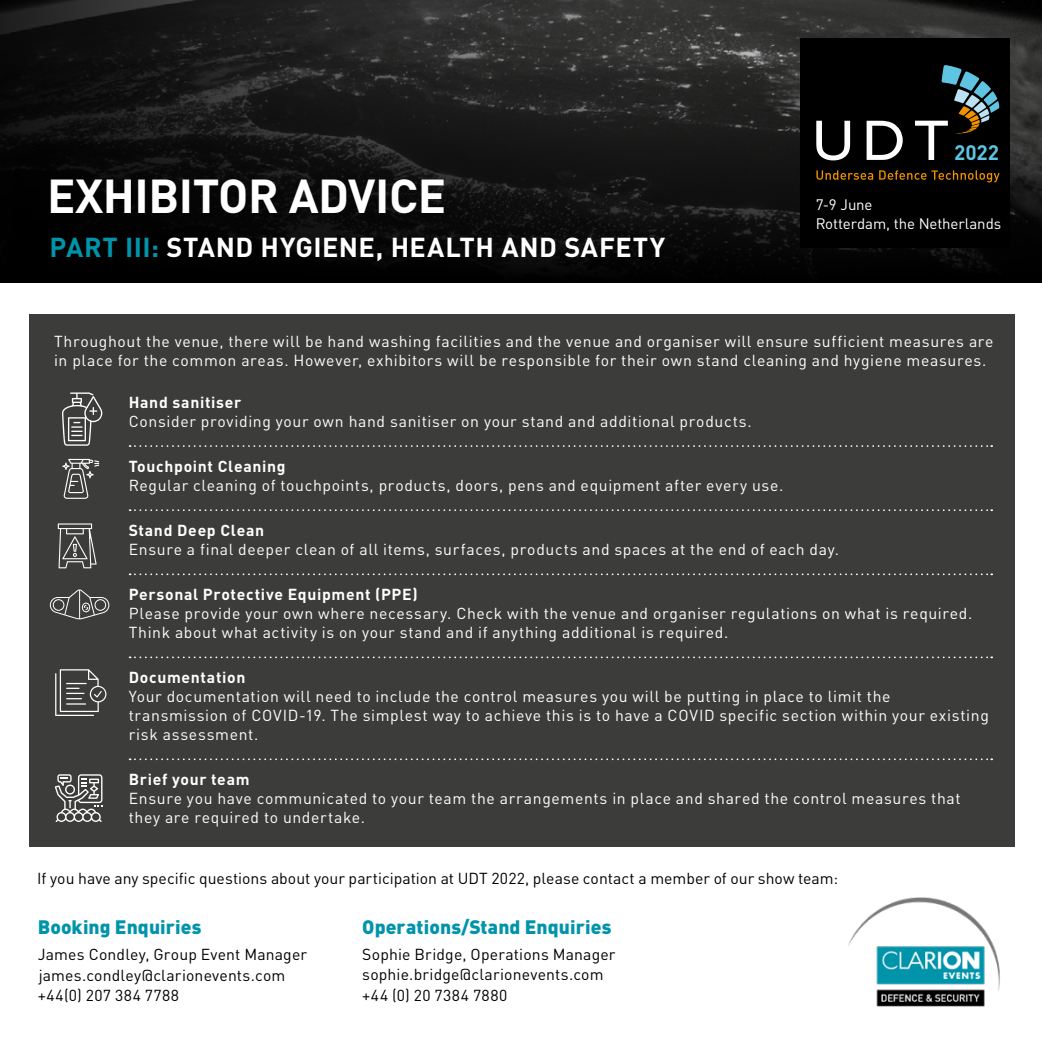
<style>
.page{position:relative;width:1042px;height:1042px;background:#fff}
.page>*{position:absolute;margin:0;border:0;box-sizing:border-box;transform-origin:0 0}
.t1{font:700 47.07px "DIN";letter-spacing:-.01em;color:#fff}
.t2{font:700 27.12px "DIN";letter-spacing:.015em;color:#fff}
.t3{font:700 20.65px "DIN";color:#5fc4e1}
.t4{font:900 19.25px "DIN";letter-spacing:.005em;color:#0094aa}
.t5{font:15.75px/18.9px "DIN";letter-spacing:.04em;color:#fff}
.t6{font:15.75px/20.7px "DIN";letter-spacing:.01em;color:#000}
.t7{font:700 15.75px "DIN";letter-spacing:.045em;color:#fff}
.t8{font:15.05px/18.7px "DIN";letter-spacing:-.01em;color:#fff}
.s1{color:#0094aa}
</style>
<div class="page">
<div style="left:29px;top:314px;width:985px;height:533px;background:#3c3c3b"></div>
<svg style="left:0;top:0;width:1042px;height:62px;fill:#2f2f2e"></svg>
<svg style="left:0;top:62px;width:1042px;height:221px"></svg>
<svg style="left:62px;top:392px;width:40px;height:54px"></svg>
<svg style="left:50px;top:589px;width:59px;height:30px"></svg>
<svg style="left:55px;top:669px;width:51px;height:47px"></svg>
<svg style="left:62px;top:459px;width:37px;height:40px"></svg>
<svg style="left:130px;top:445px;width:862px;height:2px"></svg>
<svg style="left:130px;top:509px;width:862px;height:2px"></svg>
<svg style="left:130px;top:573px;width:862px;height:2px"></svg>
<svg style="left:130px;top:656px;width:862px;height:2px"></svg>
<svg style="left:130px;top:758px;width:862px;height:2px"></svg>
<svg style="left:10px;top:139px;width:472px;height:115px;fill:#080808"></svg>
<svg style="left:58px;top:523px;width:39px;height:45px"></svg>
<svg style="left:55px;top:774px;width:47px;height:48px"></svg>
<img style="left:848px;top:897px;width:152px;height:110px">
<div style="left:800px;top:38px;width:210px;height:210px;background:#000"></div>
<svg style="left:816px;top:121px;width:34px;height:39px"></svg>
<svg style="left:866px;top:121px;width:36px;height:39px"></svg>
<svg style="left:816px;top:170px;width:57px;height:10px"></svg>
<svg style="left:879px;top:170px;width:120px;height:12px"></svg>
<svg style="left:915px;top:65px;width:84px;height:95px"></svg>
<h1 class="t1" style="left:47px;top:165px;width:400px">EXHIBITOR ADVICE</h1>
<h2 class="t2" style="left:50px;top:229px;width:617px"><span class="s1">PART III:</span> STAND HYGIENE, HEALTH AND SAFETY</h2>
<h3 class="t3" style="left:954px;top:139px;width:46px">2022</h3>
<p class="t8" style="left:816px;top:195px;width:187px">7-9 June<br>Rotterdam, the Netherlands</p>
<p class="t5" style="left:54px;top:331px;width:941px">Throughout the venue, there will be hand washing facilities and the venue and organiser will ensure sufficient measures are in place for the common areas. However, exhibitors will be responsible for their own stand cleaning and hygiene measures.</p>
<p class="t7" style="left:129px;top:392px;width:114px">Hand sanitiser</p>
<p class="t5" style="left:129px;top:411px;width:624px">Consider providing your own hand sanitiser on your stand and additional products.</p>
<p class="t7" style="left:129px;top:456px;width:158px">Touchpoint Cleaning</p>
<p class="t5" style="left:129px;top:475px;width:656px">Regular cleaning of touchpoints, products, doors, pens and equipment after every use.</p>
<p class="t7" style="left:129px;top:520px;width:137px">Stand Deep Clean</p>
<p class="t5" style="left:129px;top:540px;width:712px">Ensure a final deeper clean of all items, surfaces, products and spaces at the end of each day.</p>
<p class="t7" style="left:129px;top:584px;width:290px">Personal Protective Equipment (PPE)</p>
<p class="t5" style="left:129px;top:604px;width:845px">Please provide your own where necessary. Check with the venue and organiser regulations on what is required.<br>Think about what activity is on your stand and if anything additional is required.</p>
<p class="t7" style="left:129px;top:667px;width:118px">Documentation</p>
<p class="t5" style="left:129px;top:687px;width:861px">Your documentation will need to include the control measures you will be putting in place to limit the transmission of COVID-19. The simplest way to achieve this is to have a COVID specific section within your existing risk assessment.</p>
<p class="t7" style="left:129px;top:769px;width:122px">Brief your team</p>
<p class="t5" style="left:129px;top:789px;width:833px">Ensure you have communicated to your team the arrangements in place and shared the control measures that they are required to undertake.</p>
<p class="t6" style="left:37px;top:867px;width:802px">If you have any specific questions about your participation at UDT 2022, please contact a member of our show team:</p>
<p class="t4" style="left:38px;top:914px;width:165px">Booking Enquiries</p>
<p class="t6" style="left:38px;top:943px;width:271px">James Condley, Group Event Manager james.condley@clarionevents.com +44(0) 207 384 7788</p>
<p class="t4" style="left:362px;top:914px;width:251px">Operations/Stand Enquiries</p>
<p class="t6" style="left:362px;top:943px;width:255px">Sophie Bridge, Operations Manager sophie.bridge@clarionevents.com +44 (0) 20 7384 7880</p>
</div>
